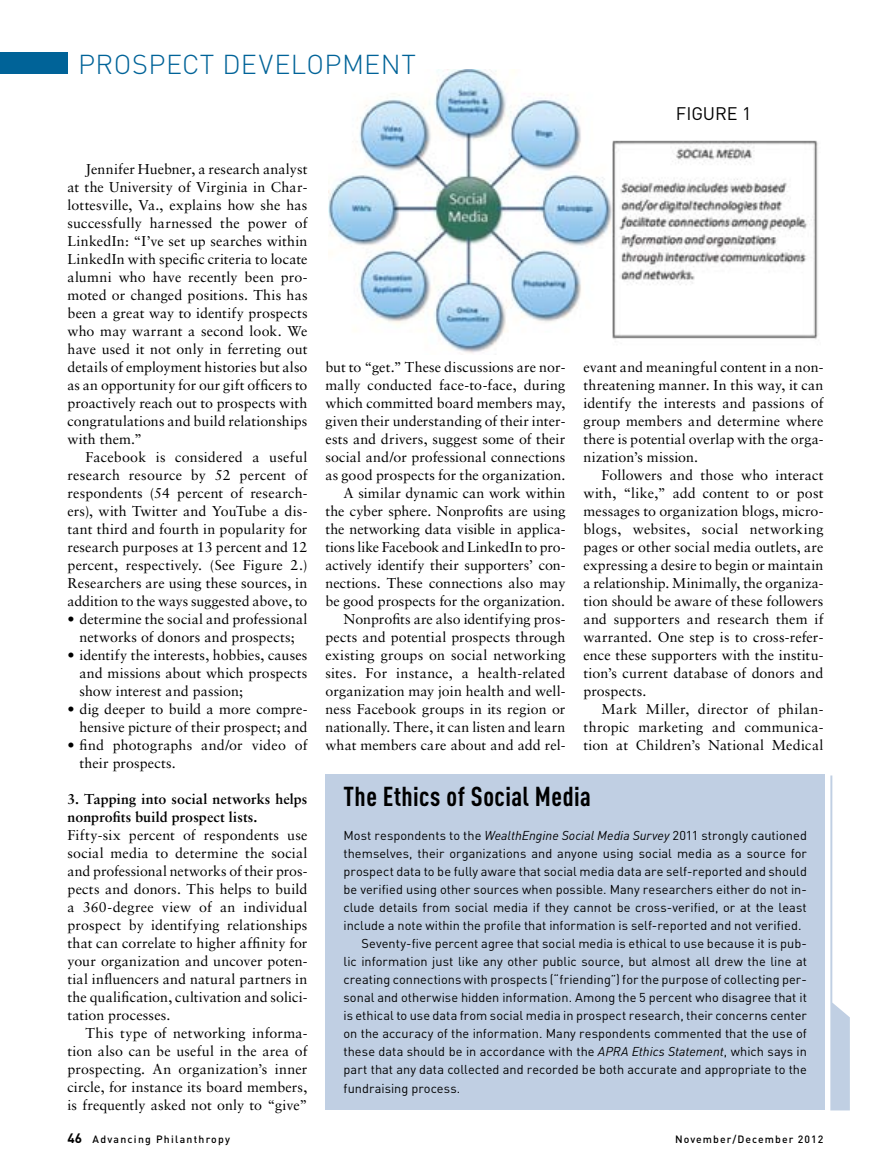
<style>
.page{position:relative;width:891px;height:1175px;background:#fff}
.page>*{position:absolute;margin:0;border:0;box-sizing:border-box;transform-origin:0 0}
.t1{font:700 27px "DIN Cond";letter-spacing:.015em;color:#000}
.t2{font:300 27px "DIN";color:#006398}
.t3{font:18px "DIN";color:#000}
.t4{font:14.25px/18px "Sabon";letter-spacing:.005em;color:#000;text-align:justify}
.t5{font:700 14.25px/18px "Sabon";letter-spacing:.01em;color:#000}
.t6{font:12.75px "DIN";letter-spacing:.005em;color:#000}
.t7{font:500 10.5px "DIN";letter-spacing:.105em;color:#000}
.s1{font-style:italic}
.s2{font-weight:700;font-size:13.5px}
</style>
<div class="page">
<div style="left:0;top:52px;width:68px;height:22px;background:#006398"></div>
<div style="left:326px;top:774px;width:499px;height:336px;background:#c0cfe3"></div>
<svg style="left:830px;top:775px;width:20px;height:335px"></svg>
<img style="left:328px;top:69px;width:284px;height:284px">
<img style="left:612px;top:140px;width:206px;height:199px">
<h1 class="t2" style="left:78px;top:47px;width:340px">PROSPECT DEVELOPMENT</h1>
<p class="t3" style="left:676px;top:102px;width:77px">Figure 1</p>
<p class="t4" style="left:68px;top:160px;width:242px;text-indent:18px">Jennifer Huebner, a research analyst at the University of Virginia in Char&shy;lottesville, Va., explains how she has successfully harnessed the power of LinkedIn: “I’ve set up searches within LinkedIn with specific criteria to locate alumni who have recently been pro&shy;moted or changed positions. This has been a great way to identify prospects who may warrant a second look. We have used it not only in ferreting out details of employment histories but also as an opportunity for our gift officers to proactively reach out to prospects with congratulations and build relationships with them.”</p>
<p class="t4" style="left:67px;top:448px;width:242px;text-indent:18px">Facebook is considered a useful research resource by 52 percent of respondents (54 percent of research&shy;ers), with Twitter and YouTube a dis&shy;tant third and fourth in popularity for research purposes at 13 percent and 12 percent, respectively. (See Figure 2.)<br>Researchers are using these sources, in addition to the ways suggested above, to</p>
<p class="t4" style="left:68px;top:610px;width:241px;text-align:center">• determine the social and professional networks of donors and prospects;</p>
<p class="t4" style="left:80px;top:646px;width:230px;text-indent:-12px">• identify the interests, hobbies, causes and missions about which prospects show interest and passion;</p>
<p class="t4" style="left:68px;top:700px;width:241px;text-align:right">• dig deeper to build a more compre&shy;hensive picture of their prospect; and</p>
<p class="t4" style="left:80px;top:736px;width:229px;text-indent:-12px">• find photographs and/or video of their prospects.</p>
<p class="t5" style="left:68px;top:790px;width:241px">3. Tapping into social networks helps nonprofits build prospect lists.</p>
<p class="t4" style="left:68px;top:826px;width:242px">Fifty-six percent of respondents use social media to determine the social and professional networks of their pros&shy;pects and donors. This helps to build a 360-degree view of an individual prospect by identifying relationships that can correlate to higher affinity for your organization and uncover poten&shy;tial influencers and natural partners in the qualification, cultivation and solici&shy;tation processes.</p>
<p class="t4" style="left:67px;top:1024px;width:242px;text-indent:18px">This type of networking informa&shy;tion also can be useful in the area of prospecting. An organization’s inner circle, for instance its board members, is frequently asked not only to “give”</p>
<p class="t4" style="left:325px;top:358px;width:242px;text-align:right">but to “get.” These discussions are nor&shy;mally conducted face-to-face, during which committed board members may, given their understanding of their inter&shy;ests and drivers, suggest some of their social and/or professional connections as good prospects for the organization.<br>A similar dynamic can work within the cyber sphere. Nonprofits are using the networking data visible in applica&shy;tions like Facebook and LinkedIn to pro&shy;actively identify their supporters’ con&shy;nections. These connections also may be good prospects for the organization.<br>Nonprofits are also identifying pros&shy;pects and potential prospects through existing groups on social networking sites. For instance, a health-related organization may join health and well&shy;ness Facebook groups in its region or nationally. There, it can listen and learn what members care about and add rel-</p>
<p class="t4" style="left:584px;top:358px;width:242px">evant and meaningful content in a non&shy;threatening manner. In this way, it can identify the interests and passions of group members and determine where there is potential overlap with the orga&shy;nization’s mission.</p>
<p class="t4" style="left:584px;top:466px;width:242px;text-indent:18px">Followers and those who interact with, “like,” add content to or post messages to organization blogs, micro&shy;blogs, websites, social networking pages or other social media outlets, are expressing a desire to begin or maintain a relationship. Minimally, the organiza&shy;tion should be aware of these followers and supporters and research them if warranted. One step is to cross-refer&shy;ence these supporters with the institu&shy;tion’s current database of donors and prospects.</p>
<p class="t4" style="left:584px;top:700px;width:241px;text-indent:18px">Mark Miller, director of philan&shy;thropic marketing and communica&shy;tion at Children’s National Medical</p>
<h1 class="t1" style="left:344px;top:779px;width:249px">The Ethics of Social Media</h1>
<p class="t6" style="left:344px;top:827px;width:465px">Most respondents to the <span class="s1">WealthEngine Social Media Survey</span> 2011 strongly cautioned</p>
<p class="t6" style="left:344px;top:845px;width:465px">themselves, their organizations and anyone using social media as a source for</p>
<p class="t6" style="left:344px;top:863px;width:465px">prospect data to be fully aware that social media data are self-reported and should</p>
<p class="t6" style="left:344px;top:881px;width:465px">be verified using other sources when possible. Many researchers either do not in-</p>
<p class="t6" style="left:344px;top:899px;width:465px">clude details from social media if they cannot be cross-verified, or at the least</p>
<p class="t6" style="left:344px;top:917px;width:460px">include a note within the profile that information is self-reported and not verified.</p>
<p class="t6" style="left:362px;top:935px;width:447px">Seventy-five percent agree that social media is ethical to use because it is pub-</p>
<p class="t6" style="left:344px;top:953px;width:465px">lic information just like any other public source, but almost all drew the line at</p>
<p class="t6" style="left:344px;top:971px;width:465px">creating connections with prospects (“friending”) for the purpose of collecting per-</p>
<p class="t6" style="left:344px;top:989px;width:465px">sonal and otherwise hidden information. Among the 5 percent who disagree that it</p>
<p class="t6" style="left:344px;top:1007px;width:465px">is ethical to use data from social media in prospect research, their concerns center</p>
<p class="t6" style="left:344px;top:1025px;width:465px">on the accuracy of the information. Many respondents commented that the use of</p>
<p class="t6" style="left:344px;top:1043px;width:465px">these data should be in accordance with the <span class="s1">APRA Ethics Statement</span>, which says in</p>
<p class="t6" style="left:344px;top:1061px;width:465px">part that any data collected and recorded be both accurate and appropriate to the</p>
<p class="t6" style="left:344px;top:1079px;width:118px">fundraising process.</p>
<p class="t7" style="left:68px;top:1132px;width:164px"><span class="s2">46</span> Advancing Philanthropy</p>
<p class="t7" style="left:675px;top:1132px;width:150px">November/December 2012</p>
</div>
